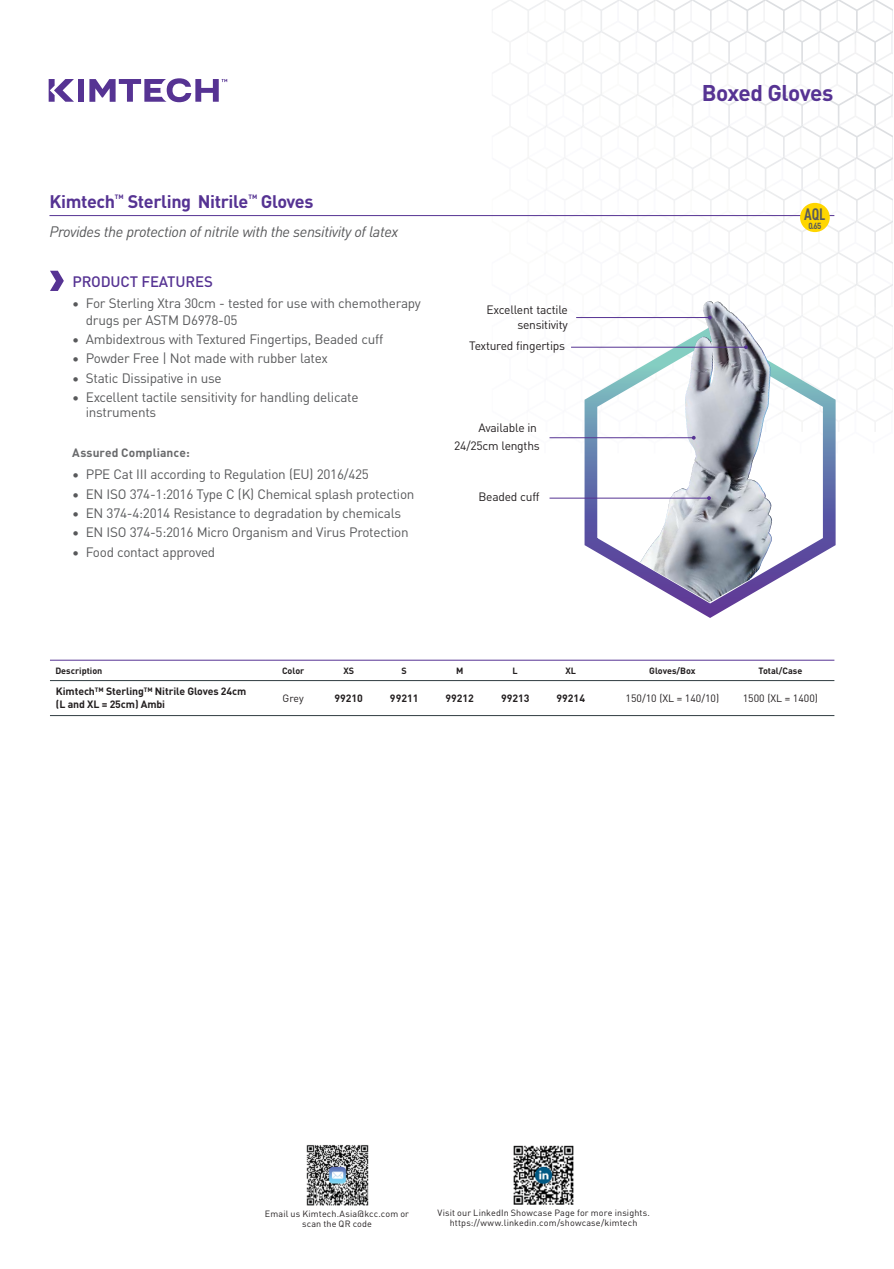
<style>
.page{position:relative;width:894px;height:1269px;background:#fff}
.page>*{position:absolute;margin:0;border:0;box-sizing:border-box;transform-origin:0 0}
.t1{font:700 22.5px "DINOT";letter-spacing:-.03em;color:#563393}
.t2{font:700 18px "DINOT";letter-spacing:-.02em;color:#563393}
.t3{font:700 condensed 16.35px "DINOT";color:#58595b}
.t4{font:italic 15px "DINOT";letter-spacing:-.03em;color:#58595b}
.t5{font:500 15px "DINOT";letter-spacing:-.01em;color:#563393}
.t6{font:13.5px/16.5px "DINOT";letter-spacing:-.02em;color:#58595b}
.t7{font:12px/18px "DINOT";letter-spacing:-.02em;color:#231f20;text-align:right}
.t8{font:700 12px "DINOT";letter-spacing:.005em;color:#696a6c}
.t9{font:700 10.5px/12.8px "DINOT";letter-spacing:-.01em;color:#231f20}
.t10{font:10.5px "DINOT";color:#231f20}
.t11{font:700 10.5px "DINOT";color:#563393}
.t12{font:9px/10.5px "DINOT";letter-spacing:.015em;color:#231f20;text-align:center}
.t13{font:700 9px "DINOT";color:#231f20}
.t14{font:700 8.7px "DINOT";color:#58595b;scale:.9 1}
</style>
<div class="page">
<img style="left:492px;top:0;width:401px;height:314px">
<div style="left:78px;top:79px;width:6px;height:23px;background:#563393"></div>
<svg style="left:49px;top:79px;width:25px;height:23px"></svg>
<svg style="left:89px;top:78px;width:138px;height:24px"></svg>
<svg style="left:50px;top:271px;width:14px;height:20px"></svg>
<hr style="left:49px;top:215px;width:785px;height:1px;background:#563393">
<div style="left:801px;top:204px;width:28px;height:27px;background:#ffd600;border-radius:50%"></div>
<div style="left:800px;top:203px;width:30px;height:29px;border:2px solid #ffd600;border-radius:50%"></div>
<hr style="left:50px;top:660px;width:215px;height:1px;background:#563393">
<hr style="left:265px;top:660px;width:347px;height:1px;background:#563393">
<hr style="left:612px;top:660px;width:222px;height:1px;background:#563393">
<img style="left:306px;top:1145px;width:63px;height:61px">
<img style="left:513px;top:1145px;width:61px;height:60px">
<svg style="left:585px;top:327px;width:251px;height:291px"></svg>
<img style="left:640px;top:302px;width:132px;height:300px">
<hr style="left:550px;top:498px;width:159px;height:1px;background:#563393">
<svg style="left:707px;top:496px;width:4px;height:4px"></svg>
<hr style="left:550px;top:437px;width:144px;height:1px;background:#563393">
<svg style="left:692px;top:436px;width:4px;height:4px"></svg>
<hr style="left:571px;top:347px;width:175px;height:1px;background:#563393">
<svg style="left:744px;top:345px;width:4px;height:4px"></svg>
<hr style="left:576px;top:317px;width:134px;height:1px;background:#563393">
<hr style="left:50px;top:680px;width:784px;height:1px;background:#2f3b41">
<hr style="left:50px;top:715px;width:784px;height:1px;background:#2f3b41">
<p class="t11" style="left:249px;top:193px;width:10px">™</p>
<p class="t4" style="left:49px;top:226px;width:350px">Provides the protection of nitrile with the sensitivity of latex</p>
<h2 class="t2" style="left:49px;top:192px;width:266px">Kimtech<sup>™</sup> Sterling Nitrile Gloves</h2>
<p class="t5" style="left:72px;top:276px;width:142px">PRODUCT FEATURES</p>
<p class="t6" style="left:86px;top:295px;width:337px;text-indent:-14px">• For Sterling Xtra 30cm - tested for use with chemotherapy drugs per ASTM D6978-05</p>
<p class="t6" style="left:72px;top:331px;width:313px">• Ambidextrous with Textured Fingertips, Beaded cuff</p>
<p class="t6" style="left:72px;top:350px;width:257px">• Powder Free | Not made with rubber latex</p>
<p class="t6" style="left:72px;top:370px;width:151px">• Static Dissipative in use</p>
<p class="t6" style="left:86px;top:390px;width:274px;line-height:15px;text-indent:-14px">• Excellent tactile sensitivity for handling delicate instruments</p>
<p class="t8" style="left:72px;top:446px;width:119px">Assured Compliance:</p>
<p class="t6" style="left:72px;top:466px;width:298px">• PPE Cat III according to Regulation (EU) 2016/425</p>
<p class="t6" style="left:72px;top:486px;width:344px">• EN ISO 374-1:2016 Type C (K) Chemical splash protection</p>
<p class="t6" style="left:72px;top:505px;width:330px">• EN 374-4:2014 Resistance to degradation by chemicals</p>
<p class="t6" style="left:72px;top:524px;width:338px">• EN ISO 374-5:2016 Micro Organism and Virus Protection</p>
<p class="t6" style="left:72px;top:544px;width:145px">• Food contact approved</p>
<p class="t7" style="left:487px;top:303px;width:83px;line-height:14.9px">Excellent tactile sensitivity</p>
<p class="t7" style="left:469px;top:336px;width:97px">Textured fingertips</p>
<p class="t7" style="left:454px;top:419px;width:87px">Available in<br>24/25cm lengths</p>
<p class="t7" style="left:479px;top:488px;width:63px">Beaded cuff</p>
<h1 class="t1" style="left:702px;top:80px;width:133px">Boxed Gloves</h1>
<p class="t3" style="left:804px;top:205px;width:23px">AQL</p>
<p class="t14" style="left:808px;top:220px;width:16px">0.65</p>
<p class="t13" style="left:55px;top:665px;width:49px">Description</p>
<p class="t13" style="left:282px;top:665px;width:24px">Color</p>
<p class="t13" style="left:343px;top:665px;width:12px">XS</p>
<p class="t13" style="left:402px;top:665px;width:7px">S</p>
<p class="t13" style="left:456px;top:665px;width:9px">M</p>
<p class="t13" style="left:513px;top:665px;width:7px">L</p>
<p class="t13" style="left:565px;top:665px;width:12px">XL</p>
<p class="t13" style="left:649px;top:665px;width:48px">Gloves/Box</p>
<p class="t13" style="left:759px;top:665px;width:45px">Total/Case</p>
<p class="t9" style="left:56px;top:685px;width:192px">Kimtech™ Sterling™ Nitrile Gloves 24cm (L and XL = 25cm) Ambi</p>
<p class="t10" style="left:283px;top:692px;width:23px">Grey</p>
<p class="t9" style="left:334px;top:692px;width:30px">99210</p>
<p class="t9" style="left:390px;top:692px;width:30px">99211</p>
<p class="t9" style="left:446px;top:692px;width:30px">99212</p>
<p class="t9" style="left:501px;top:692px;width:30px">99213</p>
<p class="t9" style="left:557px;top:692px;width:30px">99214</p>
<p class="t10" style="left:626px;top:692px;width:95px">150/10 (XL = 140/10)</p>
<p class="t10" style="left:743px;top:692px;width:77px">1500 (XL = 1400)</p>
<p class="t12" style="left:265px;top:1208px;width:146px">Email us Kimtech.Asia@kcc.com or scan the QR code</p>
<p class="t12" style="left:437px;top:1207px;width:214px">Visit our LinkedIn Showcase Page for more insights. https://www.linkedin.com/showcase/kimtech</p>
</div>
